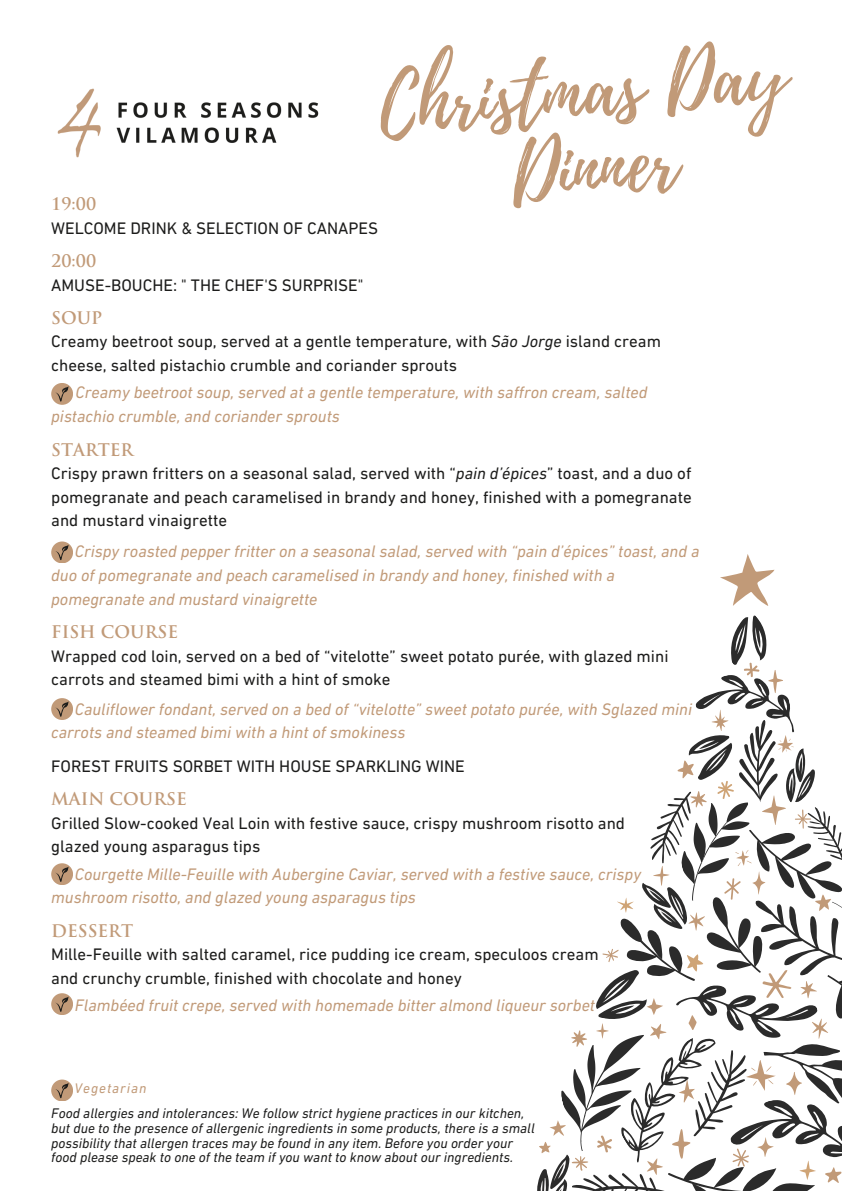
<style>
.page{position:relative;width:842px;height:1191px;background:#fff}
.page>*{position:absolute;margin:0;border:0;box-sizing:border-box;transform-origin:0 0}
.t1{font:78.3px/78.3px "Playlist Script";color:#c19a78;text-align:center}
.t2{font:17px/23.6px "DIN Next LT Pro";color:#1c1c1b}
.t3{font:italic 17px/23.6px "DIN Next LT Pro";color:#c19a78}
.t4{font:700 17px "Trajan Pro";color:#c19a78}
.t5{font:italic 14.1px/14.8px "DIN Next LT Pro";color:#1c1c1b}
.t6{font:italic 14.1px "DIN Next LT Pro";letter-spacing:.07em;color:#c19a78}
.s1{font-style:italic}
</style>
<div class="page">
<svg style="left:720px;top:554px;width:54px;height:52px"></svg>
<svg style="left:537px;top:615px;width:305px;height:575px"></svg>
<img style="left:57px;top:88px;width:262px;height:70px">
<svg style="left:51px;top:383px;width:22px;height:22px"></svg>
<svg style="left:55px;top:386px;width:14px;height:15px"></svg>
<div style="left:51px;top:541px;width:22px;height:22px;background:#c19a78;border-radius:50%"></div>
<svg style="left:55px;top:545px;width:14px;height:15px"></svg>
<svg style="left:51px;top:698px;width:22px;height:22px"></svg>
<svg style="left:55px;top:701px;width:14px;height:15px"></svg>
<svg style="left:51px;top:863px;width:22px;height:22px"></svg>
<svg style="left:55px;top:866px;width:14px;height:15px"></svg>
<div style="left:51px;top:993px;width:22px;height:21px;background:#c19a78;border-radius:50%"></div>
<svg style="left:55px;top:996px;width:14px;height:15px"></svg>
<svg style="left:51px;top:1079px;width:22px;height:22px"></svg>
<svg style="left:55px;top:1082px;width:14px;height:16px"></svg>
<p class="t1" style="left:376px;top:71px;width:410px;rotate:-5deg">Christmas Day<br>Dinner</p>
<p class="t4" style="left:51px;top:197px;width:46px">19:00</p>
<p class="t2" style="left:51px;top:217px;width:329px">WELCOME DRINK &amp; SELECTION OF CANAPES</p>
<p class="t4" style="left:51px;top:254px;width:46px">20:00</p>
<p class="t2" style="left:51px;top:274px;width:314px">AMUSE-BOUCHE: " THE CHEF'S SURPRISE"</p>
<p class="t4" style="left:51px;top:311px;width:53px">SOUP</p>
<p class="t2" style="left:51px;top:331px;width:611px">Creamy beetroot soup, served at a gentle temperature, with <span class="s1">São Jorge</span> island cream cheese, salted pistachio crumble and coriander sprouts</p>
<p class="t3" style="left:51px;top:382px;width:598px;text-indent:24px">Creamy beetroot soup, served at a gentle temperature, with saffron cream, salted pistachio crumble, and coriander sprouts</p>
<p class="t4" style="left:51px;top:442px;width:84px">STARTER</p>
<p class="t2" style="left:51px;top:463px;width:642px;text-align:justify">Crispy prawn fritters on a seasonal salad, served with “<span class="s1">pain d’épices</span>” toast, and a duo of pomegranate and peach caramelised in brandy and honey, finished with a pomegranate and mustard vinaigrette</p>
<p class="t3" style="left:51px;top:541px;width:650px;text-indent:24px">Crispy roasted pepper fritter on a seasonal salad, served with “pain d’épices” toast, and a duo of pomegranate and peach caramelised in brandy and honey, finished with a pomegranate and mustard vinaigrette</p>
<p class="t4" style="left:51px;top:625px;width:128px">FISH COURSE</p>
<p class="t2" style="left:51px;top:645px;width:619px">Wrapped cod loin, served on a bed of “vitelotte” sweet potato purée, with glazed mini carrots and steamed bimi with a hint of smoke</p>
<p class="t3" style="left:51px;top:698px;width:642px;text-indent:24px">Cauliflower fondant, served on a bed of “vitelotte” sweet potato purée, with Sglazed mini carrots and steamed bimi with a hint of smokiness</p>
<p class="t2" style="left:51px;top:755px;width:415px">FOREST FRUITS SORBET WITH HOUSE SPARKLING WINE</p>
<p class="t4" style="left:51px;top:792px;width:137px">MAIN COURSE</p>
<p class="t2" style="left:51px;top:812px;width:575px">Grilled Slow-cooked Veal Loin with festive sauce, crispy mushroom risotto and glazed young asparagus tips</p>
<p class="t3" style="left:51px;top:863px;width:591px;text-indent:24px">Courgette Mille-Feuille with Aubergine Caviar, served with a festive sauce, crispy mushroom risotto, and glazed young asparagus tips</p>
<p class="t4" style="left:51px;top:924px;width:83px">DESSERT</p>
<p class="t2" style="left:51px;top:944px;width:549px">Mille-Feuille with salted caramel, rice pudding ice cream, speculoos cream and crunchy crumble, finished with chocolate and honey</p>
<p class="t3" style="left:75px;top:995px;width:522px">Flambéed fruit crepe, served with homemade bitter almond liqueur sorbet</p>
<p class="t6" style="left:74px;top:1082px;width:74px">Vegetarian</p>
<p class="t5" style="left:51px;top:1106px;width:485px">Food allergies and intolerances: We follow strict hygiene practices in our kitchen, but due to the presence of allergenic ingredients in some products, there is a small possibility that allergen traces may be found in any item. Before you order your food please speak to one of the team if you want to know about our ingredients.</p>
</div>
